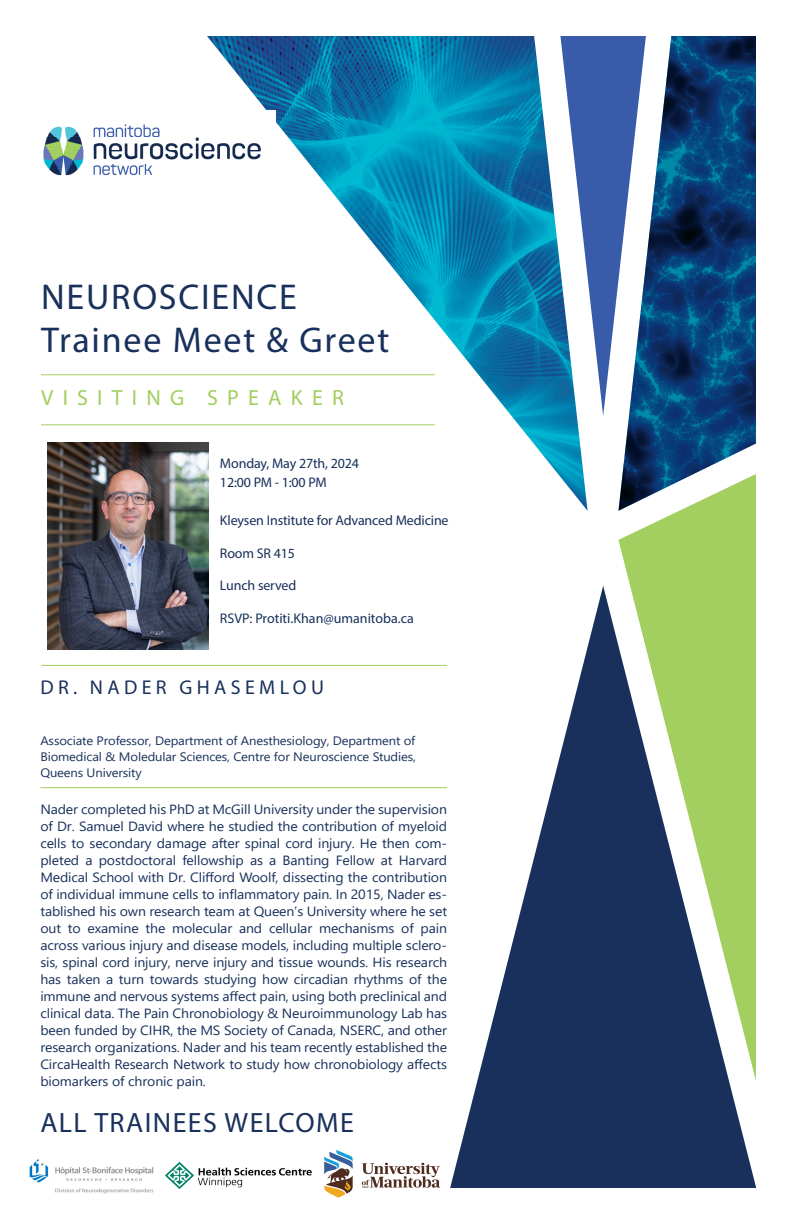
<style>
.page{position:relative;width:792px;height:1224px;background:#fff}
.page>*{position:absolute;margin:0;border:0;box-sizing:border-box;transform-origin:0 0}
.t1{font:36px/43.2px "Myriad Pro";letter-spacing:.05em;color:#18305b}
.t2{font:28px "Myriad Pro";letter-spacing:.05em;color:#18305b}
.t3{font:22px "Myriad Pro";letter-spacing:.42em;color:#a2cf5f}
.copy{font:20px "Myriad Pro";letter-spacing:.22em;color:#18305b}
.copy-2{font:14px "Myriad Pro";letter-spacing:-.01em;color:#18305b}
.copy-3{font:13.4px/17px "Segoe UI";letter-spacing:-.01em;color:#18305b;text-align:justify;scale:1.06 1}
.copy-4{font:12.2px/16px "Segoe UI";letter-spacing:-.01em;color:#18305b;text-align:justify;scale:1.06 1}
</style>
<div class="page">
<svg style="left:588px;top:36px;width:30px;height:380px"></svg>
<svg style="left:450px;top:586px;width:306px;height:602px;fill:#18305b"></svg>
<svg style="left:618px;top:511px;width:138px;height:570px;fill:#a2cf5f"></svg>
<img style="left:207px;top:36px;width:381px;height:475px">
<img style="left:618px;top:36px;width:138px;height:475px">
<hr style="left:41px;top:374px;width:394px;height:1px;background:#a2cf5f">
<hr style="left:41px;top:425px;width:394px;height:1px;background:#a2cf5f">
<hr style="left:41px;top:665px;width:406px;height:1px;background:#a2cf5f">
<hr style="left:40px;top:787px;width:407px;height:1px;background:#a2cf5f">
<img style="left:43px;top:111px;width:233px;height:80px">
<img style="left:29px;top:1158px;width:125px;height:36px">
<img style="left:324px;top:1150px;width:116px;height:48px">
<img style="left:165px;top:1162px;width:147px;height:27px">
<img style="left:47px;top:442px;width:161px;height:208px">
<p class="t1" style="left:41px;top:275px;width:350px">NEUROSCIENCE<br>Trainee Meet &amp; Greet</p>
<p class="t3" style="left:41px;top:384px;width:304px">VISITING SPEAKER</p>
<p class="copy-2" style="left:220px;top:455px;width:141px">Monday, May 27th, 2024</p>
<p class="copy-2" style="left:220px;top:474px;width:108px">12:00 PM - 1:00 PM</p>
<p class="copy-2" style="left:220px;top:512px;width:230px">Kleysen Institute for Advanced Medicine</p>
<p class="copy-2" style="left:220px;top:545px;width:77px">Room SR 415</p>
<p class="copy-2" style="left:220px;top:577px;width:78px">Lunch served</p>
<p class="copy-2" style="left:220px;top:610px;width:195px">RSVP: Protiti.Khan@umanitoba.ca</p>
<p class="copy" style="left:41px;top:675px;width:285px">DR. NADER GHASEMLOU</p>
<p class="copy-4" style="left:40px;top:731px;width:356px">Associate Professor, Department of Anesthesiology, Department of Biomedical &amp; Moledular Sciences, Centre for Neuroscience Studies, Queens University</p>
<p class="copy-3" style="left:40px;top:799px;width:385px">Nader completed his PhD at McGill University under the supervision of Dr. Samuel David where he studied the contribution of myeloid cells to secondary damage after spinal cord injury. He then com&shy;pleted a postdoctoral fellowship as a Banting Fellow at Harvard Medical School with Dr. Clifford Woolf, dissecting the contribution of individual immune cells to inflammatory pain. In 2015, Nader es&shy;tablished his own research team at Queen’s University where he set out to examine the molecular and cellular mechanisms of pain across various injury and disease models, including multiple sclero&shy;sis, spinal cord injury, nerve injury and tissue wounds. His research has taken a turn towards studying how circadian rhythms of the immune and nervous systems affect pain, using both preclinical and clinical data. The Pain Chronobiology &amp; Neuroimmunology Lab has been funded by CIHR, the MS Society of Canada, NSERC, and other research organizations. Nader and his team recently established the CircaHealth Research Network to study how chronobiology affects biomarkers of chronic pain.</p>
<p class="t2" style="left:40px;top:1106px;width:315px">ALL TRAINEES WELCOME</p>
</div>
